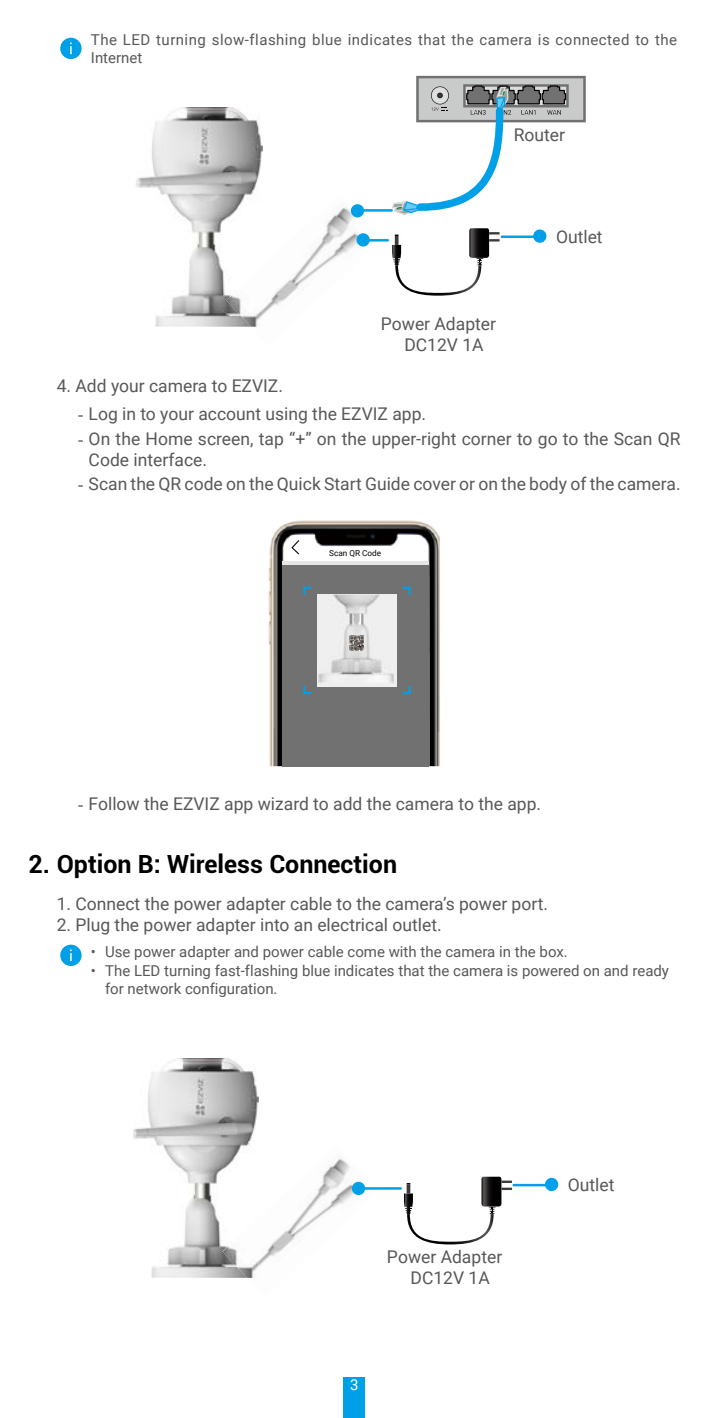
<style>
.page{position:relative;width:709px;height:1418px;background:#fff}
.page>*{position:absolute;margin:0;border:0;box-sizing:border-box;transform-origin:0 0}
.t1{font:700 25px "Roboto";color:#000}
.t2{font:17.5px/21px "Roboto";color:#595757}
.t3{font:15px/18px "Roboto";color:#595757}
.t4{font:15px/18px "Roboto";letter-spacing:.03em;color:#595757}
.t5{font:15px "Roboto";color:#fff}
.t6{font:8.25px "Roboto";color:#000}
.s1{font-family:"Times New Roman"}
</style>
<div class="page">
<div style="left:344px;top:1376px;width:21px;height:41px;background:#00a0e9"></div>
<div style="left:60px;top:38px;width:22px;height:21px;background:#00a0e9;border-radius:50%"></div>
<svg style="left:70px;top:43px;width:2px;height:11px"></svg>
<img style="left:262px;top:204px;width:120px;height:112px">
<img style="left:136px;top:108px;width:126px;height:219px">
<img style="left:226px;top:266px;width:36px;height:61px">
<hr style="left:356px;top:209px;width:37px;height:3px;background:#00a0e9">
<div style="left:356px;top:233px;width:14px;height:13px;background:#00a0e9;border-radius:50%"></div>
<div style="left:351px;top:204px;width:13px;height:13px;background:#00a0e9;border-radius:50%"></div>
<svg style="left:391px;top:76px;width:194px;height:139px"></svg>
<hr style="left:364px;top:239px;width:25px;height:2px;background:#00a0e9">
<div style="left:533px;top:229px;width:13px;height:14px;background:#00a0e9;border-radius:50%"></div>
<hr style="left:500px;top:235px;width:36px;height:3px;background:#00a0e9">
<svg style="left:392px;top:228px;width:107px;height:68px"></svg>
<img style="left:268px;top:520px;width:172px;height:246px">
<div style="left:283px;top:564px;width:146px;height:202px;background:#727171"></div>
<svg style="left:283px;top:560px;width:146px;height:4px"></svg>
<svg style="left:291px;top:540px;width:8px;height:14px"></svg>
<div style="left:317px;top:594px;width:80px;height:92px;background:#efefef"></div>
<svg style="left:303px;top:586px;width:8px;height:8px"></svg>
<svg style="left:403px;top:586px;width:8px;height:8px"></svg>
<svg style="left:303px;top:686px;width:8px;height:8px"></svg>
<svg style="left:403px;top:686px;width:8px;height:8px"></svg>
<img style="left:318px;top:594px;width:76px;height:89px">
<img style="left:349px;top:635px;width:15px;height:15px">
<div style="left:60px;top:944px;width:22px;height:22px;background:#00a0e9;border-radius:50%"></div>
<svg style="left:70px;top:949px;width:2px;height:12px"></svg>
<img style="left:247px;top:1158px;width:131px;height:120px">
<img style="left:133px;top:1058px;width:125px;height:219px">
<img style="left:222px;top:1217px;width:36px;height:60px">
<div style="left:352px;top:1181px;width:13px;height:14px;background:#00a0e9;border-radius:50%"></div>
<hr style="left:361px;top:1187px;width:41px;height:2px;background:#00a0e9">
<div style="left:545px;top:1177px;width:13px;height:14px;background:#00a0e9;border-radius:50%"></div>
<hr style="left:512px;top:1183px;width:36px;height:3px;background:#00a0e9">
<svg style="left:404px;top:1176px;width:108px;height:68px"></svg>
<p class="t4" style="left:91px;top:30px;width:587px">The LED turning slow-flashing blue indicates that the camera is connected to the<br>Internet</p>
<p class="t2" style="left:514px;top:124px;width:53px">Router</p>
<p class="t2" style="left:404px;top:312px;width:93px;text-indent:-24px">Power Adapter<br>DC12V 1A</p>
<p class="t2" style="left:556px;top:225px;width:48px">Outlet</p>
<p class="t2" style="left:57px;top:374px;width:228px">4. Add your camera to EZVIZ.</p>
<p class="t2" style="left:78px;top:403px;width:350px"><span class="s1">-</span> Log in to your account using the EZVIZ app.</p>
<p class="t2" style="left:89px;top:427px;width:593px;text-indent:-11px"><span class="s1">-</span> On the Home screen, tap “+” on the upper-right corner to go to the Scan QR<br>Code interface.</p>
<p class="t2" style="left:78px;top:473px;width:604px"><span class="s1">-</span> Scan the QR code on the Quick Start Guide cover or on the body of the camera.</p>
<p class="t6" style="left:329px;top:547px;width:54px">Scan QR Code</p>
<p class="t2" style="left:78px;top:792px;width:464px"><span class="s1">-</span> Follow the EZVIZ app wizard to add the camera to the app.</p>
<h1 class="t1" style="left:28px;top:846px;width:370px">2. Option B: Wireless Connection</h1>
<p class="t2" style="left:57px;top:893px;width:493px">1. Connect the power adapter cable to the camera’s power port.</p>
<p class="t2" style="left:57px;top:914px;width:386px">2. Plug the power adapter into an electrical outlet.</p>
<p class="t3" style="left:91px;top:942px;width:478px">• Use power adapter and power cable come with the camera in the box.</p>
<p class="t3" style="left:105px;top:960px;width:565px;text-indent:-14px">• The LED turning fast-flashing blue indicates that the camera is powered on and ready for network configuration.</p>
<p class="t2" style="left:410px;top:1245px;width:93px;text-indent:-24px">Power Adapter<br>DC12V 1A</p>
<p class="t5" style="left:350px;top:1373px;width:10px">3</p>
<p class="t2" style="left:568px;top:1173px;width:48px">Outlet</p>
</div>
